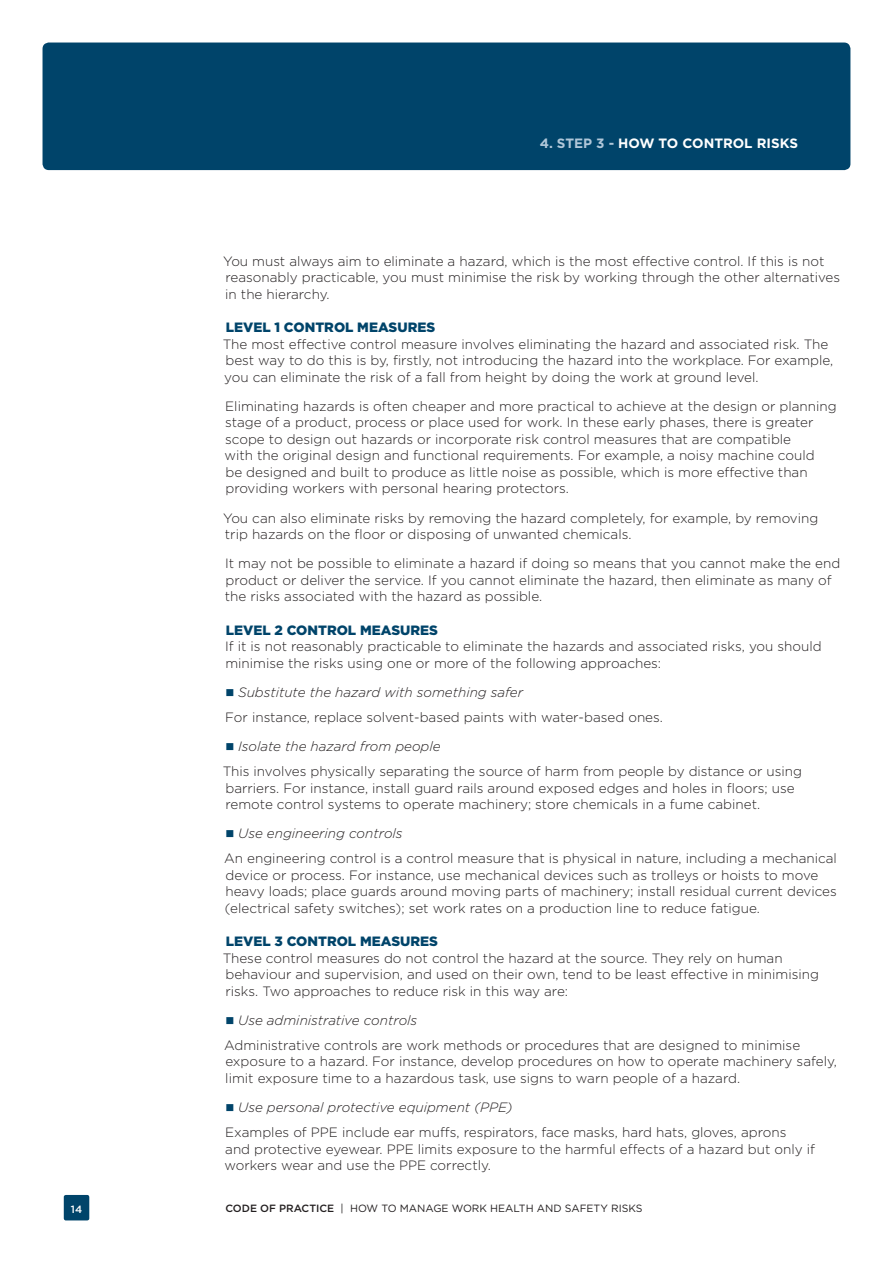
<style>
.page{position:relative;width:893px;height:1263px;background:#fff}
.page>*{position:absolute;margin:0;border:0;box-sizing:border-box;transform-origin:0 0}
.Body_copy{font:300 13.5px/16.5px "Gotham";color:#231f20}
.t1{font:italic 300 13.5px "Gotham";color:#231f20}
.Header_3{font:900 13.5px "Gotham";color:#00446a}
.Running_header{font:700 13.5px "Gotham";color:#fff}
.t2{font:10.5px "Gotham";color:#231f20}
.t3{font:500 10.5px "Gotham";color:#fff}
.s1{color:#b0c7d9}
.s2{font-weight:500}
</style>
<div class="page">
<div style="left:43px;top:43px;width:807px;height:127px;background:#00446a;border-radius:6px"></div>
<div style="left:64px;top:1195px;width:25px;height:25px;background:#00446a;border-radius:2px"></div>
<p class="Running_header" style="left:540px;top:135px;width:260px"><span class="s1">4. STEP 3 -</span> HOW TO CONTROL RISKS</p>
<p class="Body_copy" style="left:223px;top:253px;width:618px">You must always aim to eliminate a hazard, which is the most effective control. If this is not reasonably practicable, you must minimise the risk by working through the other alternatives in the hierarchy.</p>
<p class="Header_3" style="left:226px;top:319px;width:211px">LEVEL 1 CONTROL MEASURES</p>
<p class="Body_copy" style="left:223px;top:336px;width:612px">The most effective control measure involves eliminating the hazard and associated risk. The best way to do this is by, firstly, not introducing the hazard into the workplace. For example, you can eliminate the risk of a fall from height by doing the work at ground level.</p>
<p class="Body_copy" style="left:224px;top:398px;width:614px">Eliminating hazards is often cheaper and more practical to achieve at the design or planning stage of a product, process or place used for work. In these early phases, there is greater scope to design out hazards or incorporate risk control measures that are compatible<br>with the original design and functional requirements. For example, a noisy machine could<br>be designed and built to produce as little noise as possible, which is more effective than providing workers with personal hearing protectors.</p>
<p class="Body_copy" style="left:223px;top:510px;width:597px">You can also eliminate risks by removing the hazard completely, for example, by removing trip hazards on the floor or disposing of unwanted chemicals.</p>
<p class="Body_copy" style="left:225px;top:555px;width:617px">It may not be possible to eliminate a hazard if doing so means that you cannot make the end product or deliver the service. If you cannot eliminate the hazard, then eliminate as many of the risks associated with the hazard as possible.</p>
<p class="Header_3" style="left:226px;top:622px;width:214px">LEVEL 2 CONTROL MEASURES</p>
<p class="Body_copy" style="left:225px;top:638px;width:598px">If it is not reasonably practicable to eliminate the hazards and associated risks, you should minimise the risks using one or more of the following approaches:</p>
<p class="t1" style="left:238px;top:684px;width:287px">Substitute the hazard with something safer</p>
<p class="Body_copy" style="left:225px;top:709px;width:439px">For instance, replace solvent-based paints with water-based ones.</p>
<p class="t1" style="left:238px;top:738px;width:204px">Isolate the hazard from people</p>
<p class="Body_copy" style="left:223px;top:763px;width:581px">This involves physically separating the source of harm from people by distance or using barriers. For instance, install guard rails around exposed edges and holes in floors; use remote control systems to operate machinery; store chemicals in a fume cabinet.</p>
<p class="t1" style="left:238px;top:825px;width:166px">Use engineering controls</p>
<p class="Body_copy" style="left:224px;top:850px;width:614px">An engineering control is a control measure that is physical in nature, including a mechanical device or process. For instance, use mechanical devices such as trolleys or hoists to move heavy loads; place guards around moving parts of machinery; install residual current devices (electrical safety switches); set work rates on a production line to reduce fatigue.</p>
<p class="Header_3" style="left:226px;top:933px;width:214px">LEVEL 3 CONTROL MEASURES</p>
<p class="Body_copy" style="left:223px;top:949px;width:598px">These control measures do not control the hazard at the source. They rely on human behaviour and supervision, and used on their own, tend to be least effective in minimising risks. Two approaches to reduce risk in this way are:</p>
<p class="t1" style="left:238px;top:1012px;width:181px">Use administrative controls</p>
<p class="Body_copy" style="left:224px;top:1037px;width:614px">Administrative controls are work methods or procedures that are designed to minimise exposure to a hazard. For instance, develop procedures on how to operate machinery safely, limit exposure time to a hazardous task, use signs to warn people of a hazard.</p>
<p class="t1" style="left:238px;top:1099px;width:276px">Use personal protective equipment (PPE)</p>
<p class="Body_copy" style="left:224px;top:1124px;width:592px">Examples of PPE include ear muffs, respirators, face masks, hard hats, gloves, aprons<br>and protective eyewear. PPE limits exposure to the harmful effects of a hazard but only if workers wear and use the PPE correctly.</p>
<p class="t3" style="left:71px;top:1202px;width:13px">14</p>
<p class="t2" style="left:225px;top:1202px;width:419px"><span class="s2">CODE OF PRACTICE</span> | HOW TO MANAGE WORK HEALTH AND SAFETY RISKS</p>
</div>
